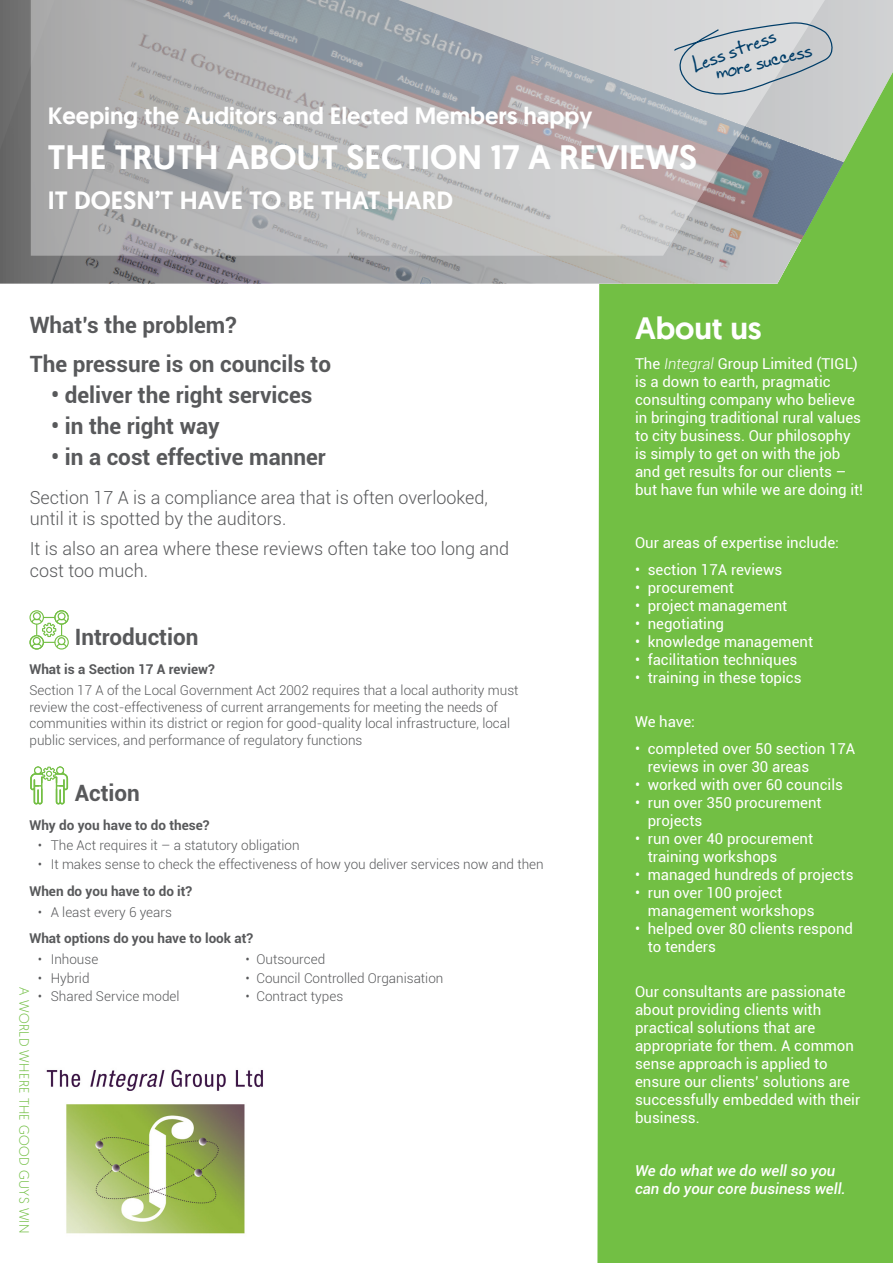
<style>
.page{position:relative;width:893px;height:1263px;background:#fff}
.page>*{position:absolute;margin:0;border:0;box-sizing:border-box;transform-origin:0 0}
.t1{font:500 34.5px "Geomanist";color:#fff}
.t2{font:500 31.5px "Geomanist";color:#fff}
.t3{font:500 25.5px "Geomanist";color:#fff}
.t4{font:500 24px "Geomanist";color:#fff}
.t5{font:23.55px "Mad's Scrawl BRK";color:#003d68}
.body_9{font:700 22.5px "Roboto";color:#58595b}
.body_bullets{font:700 22.5px "Roboto";color:#58595b}
.body_12{font:300 18px/21.6px "Roboto";color:#58595b}
.body_white{font:15px/18px "Roboto";color:#fff}
.body_white-2{font:italic 500 15px/18px "Roboto";color:#fff}
.body_9-2{font:300 13.5px/16.5px "Roboto";color:#58595b}
.body_9_bold{font:700 13.5px "Roboto";color:#58595b}
.green_caps{font:300 13.5px "Geomanist";letter-spacing:.025em;color:#72bf44}
.s1{font-weight:300;font-style:italic}
</style>
<div class="page">
<div style="left:597px;top:284px;width:296px;height:979px;background:#72bf44"></div>
<img style="left:46px;top:1069px;width:217px;height:165px">
<svg style="left:29px;top:610px;width:40px;height:40px"></svg>
<div style="left:56px;top:766px;width:8px;height:8px;border:1px solid #73bf44;border-radius:50%"></div>
<div style="left:34px;top:766px;width:8px;height:8px;border:1px solid #73bf44;border-radius:50%"></div>
<svg style="left:30px;top:767px;width:38px;height:37px"></svg>
<svg style="left:0;top:0;width:893px;height:284px;background:#91a388"></svg>
<svg style="left:31px;top:0;width:802px;height:256px;background:#b2b4b5"></svg>
<svg style="left:662px;top:19px;width:177px;height:76px;background:#cbced1"></svg>
<p class="t5" style="left:689px;top:55px;width:89px;rotate:-21deg">Less stress</p>
<p class="t5" style="left:713px;top:62px;width:99px;rotate:-14deg">more success</p>
<p class="t4" style="left:48px;top:100px;width:546px">Keeping the Auditors and Elected Members happy</p>
<p class="t1" style="left:48px;top:134px;width:651px">THE TRUTH ABOUT SECTION 17 A REVIEWS</p>
<p class="t3" style="left:48px;top:183px;width:407px">IT DOESN’T HAVE TO BE THAT HARD</p>
<p class="body_9" style="left:30px;top:309px;width:208px">What’s the problem?</p>
<p class="body_9" style="left:30px;top:348px;width:303px">The pressure is on councils to</p>
<p class="body_9" style="left:51px;top:379px;width:263px">• deliver the right services</p>
<p class="body_bullets" style="left:51px;top:410px;width:170px">• in the right way</p>
<p class="body_bullets" style="left:51px;top:441px;width:276px">• in a cost effective manner</p>
<p class="body_12" style="left:30px;top:486px;width:460px">Section 17 A is a compliance area that is often overlooked, until it is spotted by the auditors.</p>
<p class="body_12" style="left:30px;top:538px;width:481px">It is also an area where these reviews often take too long and cost too much.</p>
<p class="body_9" style="left:75px;top:621px;width:125px">Introduction</p>
<p class="body_9_bold" style="left:29px;top:660px;width:187px">What is a Section 17 A review?</p>
<p class="body_9-2" style="left:29px;top:681px;width:491px">Section 17 A of the Local Government Act 2002 requires that a local authority must review the cost-effectiveness of current arrangements for meeting the needs of communities within its district or region for good-quality local infrastructure, local public services, and performance of regulatory functions</p>
<p class="body_9" style="left:75px;top:777px;width:67px">Action</p>
<p class="body_9_bold" style="left:29px;top:815px;width:182px">Why do you have to do these?</p>
<p class="body_9-2" style="left:38px;top:837px;width:263px">• The Act requires it – a statutory obligation</p>
<p class="body_9-2" style="left:38px;top:855px;width:507px">• It makes sense to check the effectiveness of how you deliver services now and then</p>
<p class="body_9_bold" style="left:29px;top:881px;width:164px">When do you have to do it?</p>
<p class="body_9-2" style="left:38px;top:903px;width:136px">• A least every 6 years</p>
<p class="body_9_bold" style="left:29px;top:929px;width:225px">What options do you have to look at?</p>
<p class="body_9-2" style="left:38px;top:950px;width:62px">• Inhouse</p>
<p class="body_9-2" style="left:245px;top:950px;width:81px">• Outsourced</p>
<p class="body_9-2" style="left:38px;top:969px;width:53px">• Hybrid</p>
<p class="body_9-2" style="left:245px;top:969px;width:199px">• Council Controlled Organisation</p>
<p class="body_9-2" style="left:38px;top:988px;width:143px">• Shared Service model</p>
<p class="body_9-2" style="left:245px;top:988px;width:99px">• Contract types</p>
<p class="green_caps" style="left:33px;top:987px;width:247px;rotate:90deg">A WORLD WHERE THE GOOD GUYS WIN</p>
<p class="t2" style="left:635px;top:307px;width:128px">About us</p>
<p class="body_white" style="left:635px;top:354px;width:230px">The <span class="s1">Integral</span> Group Limited (TIGL) is a down to earth, pragmatic consulting company who believe in bringing traditional rural values to city business. Our philosophy is simply to get on with the job and get results for our clients – but have fun while we are doing it!</p>
<p class="body_white" style="left:635px;top:534px;width:205px">Our areas of expertise include:</p>
<p class="body_white" style="left:635px;top:560px;width:149px">• section 17A reviews</p>
<p class="body_white" style="left:635px;top:578px;width:100px">• procurement</p>
<p class="body_white" style="left:635px;top:596px;width:154px">• project management</p>
<p class="body_white" style="left:635px;top:614px;width:91px">• negotiating</p>
<p class="body_white" style="left:635px;top:632px;width:180px">• knowledge management</p>
<p class="body_white" style="left:635px;top:650px;width:164px">• facilitation techniques</p>
<p class="body_white" style="left:635px;top:668px;width:168px">• training in these topics</p>
<p class="body_white" style="left:635px;top:713px;width:62px">We have:</p>
<p class="body_white" style="left:648px;top:739px;width:209px;text-indent:-13px">• completed over 50 section 17A reviews in over 30 areas</p>
<p class="body_white" style="left:635px;top:775px;width:209px">• worked with over 60 councils</p>
<p class="body_white" style="left:648px;top:793px;width:175px;text-indent:-13px">• run over 350 procurement projects</p>
<p class="body_white" style="left:648px;top:829px;width:167px;text-indent:-13px">• run over 40 procurement training workshops</p>
<p class="body_white" style="left:635px;top:865px;width:220px">• managed hundreds of projects</p>
<p class="body_white" style="left:648px;top:883px;width:168px;text-indent:-13px">• run over 100 project management workshops</p>
<p class="body_white" style="left:648px;top:919px;width:207px;text-indent:-13px">• helped over 80 clients respond to tenders</p>
<p class="body_white" style="left:635px;top:982px;width:227px">Our consultants are passionate about providing clients with practical solutions that are appropriate for them. A common sense approach is applied to ensure our clients’ solutions are successfully embedded with their business.</p>
<p class="body_white-2" style="left:635px;top:1161px;width:212px">We do what we do well so you can do your core business well.</p>
</div>
